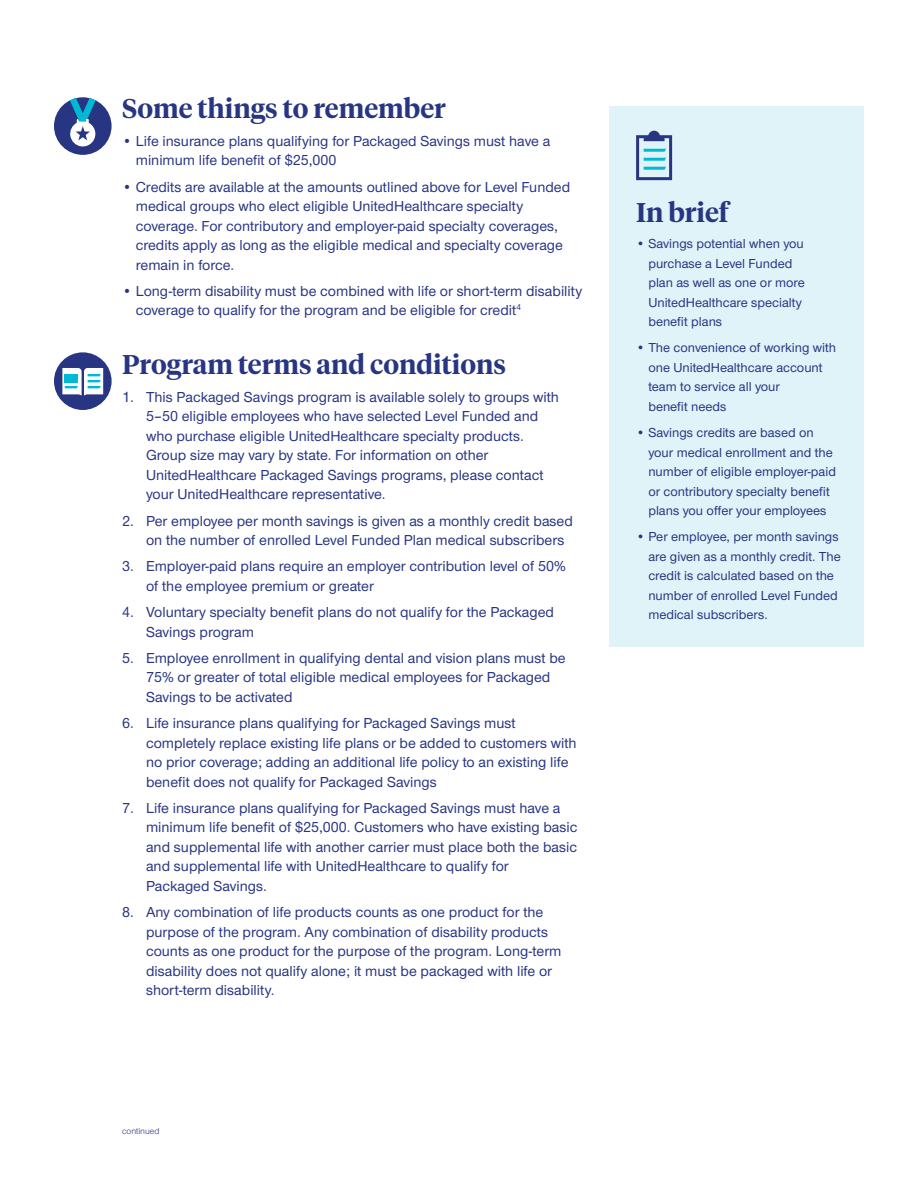
<style>
.page{position:relative;width:918px;height:1188px;background:#fff}
.page>*{position:absolute;margin:0;border:0;box-sizing:border-box;transform-origin:0 0}
.t1{font:600 27px "UHC Serif Headline";color:#283582}
.t2{font:500 15px/19.5px "UHC Sans";color:#283582}
.t3{font:500 13.5px/19.5px "UHC Sans";color:#283582}
.t4{font:9px "UHC Sans";color:#283582}
</style>
<div class="page">
<div style="left:609px;top:106px;width:255px;height:540px;background:#dff3f8"></div>
<svg style="left:636px;top:131px;width:36px;height:49px"></svg>
<div style="left:54px;top:97px;width:58px;height:58px;background:#283582;border-radius:50%"></div>
<svg style="left:69px;top:98px;width:27px;height:49px"></svg>
<div style="left:54px;top:352px;width:58px;height:58px;background:#283582;border-radius:50%"></div>
<svg style="left:62px;top:368px;width:41px;height:28px"></svg>
<div style="left:65px;top:374px;width:13px;height:8px;background:#00b9d4"></div>
<h1 class="t1" style="left:122px;top:90px;width:325px">Some things to remember</h1>
<p class="t2" style="left:136px;top:131px;width:416px;text-indent:-14px">• Life insurance plans qualifying for Packaged Savings must have a minimum life benefit of $25,000</p>
<p class="t2" style="left:136px;top:176px;width:436px;text-indent:-14px">• Credits are available at the amounts outlined above for Level Funded medical groups who elect eligible UnitedHealthcare specialty coverage. For contributory and employer-paid specialty coverages, credits apply as long as the eligible medical and specialty coverage remain in force.</p>
<p class="t2" style="left:136px;top:281px;width:448px;text-indent:-14px">• Long-term disability must be combined with life or short‑term disability coverage to qualify for the program and be eligible for credit<sup>4</sup></p>
<h1 class="t1" style="left:122px;top:346px;width:386px">Program terms and conditions</h1>
<p class="t2" style="left:146px;top:386px;width:414px;text-indent:-24px">1. This Packaged Savings program is available solely to groups with 5–50 eligible employees who have selected Level Funded and who purchase eligible UnitedHealthcare specialty products.<br>Group size may vary by state. For information on other UnitedHealthcare Packaged Savings programs, please contact your UnitedHealthcare representative.</p>
<p class="t2" style="left:146px;top:510px;width:428px;text-indent:-24px">2. Per employee per month savings is given as a monthly credit based on the number of enrolled Level Funded Plan medical subscribers</p>
<p class="t2" style="left:146px;top:556px;width:421px;text-indent:-24px">3. Employer-paid plans require an employer contribution level of 50% of the employee premium or greater</p>
<p class="t2" style="left:146px;top:602px;width:409px;text-indent:-24px">4. Voluntary specialty benefit plans do not qualify for the Packaged<br>Savings program</p>
<p class="t2" style="left:146px;top:647px;width:421px;text-indent:-24px">5. Employee enrollment in qualifying dental and vision plans must be<br>75% or greater of total eligible medical employees for Packaged<br>Savings to be activated</p>
<p class="t2" style="left:146px;top:713px;width:432px;text-indent:-24px">6. Life insurance plans qualifying for Packaged Savings must completely replace existing life plans or be added to customers with no prior coverage; adding an additional life policy to an existing life benefit does not qualify for Packaged Savings</p>
<p class="t2" style="left:146px;top:797px;width:433px;text-indent:-24px">7. Life insurance plans qualifying for Packaged Savings must have a minimum life benefit of $25,000. Customers who have existing basic and supplemental life with another carrier must place both the basic and supplemental life with UnitedHealthcare to qualify for<br>Packaged Savings.</p>
<p class="t2" style="left:146px;top:902px;width:417px;text-indent:-24px">8. Any combination of life products counts as one product for the purpose of the program. Any combination of disability products counts as one product for the purpose of the program. Long-term disability does not qualify alone; it must be packaged with life or short‑term disability.</p>
<p class="t4" style="left:122px;top:1125px;width:39px">continued</p>
<h1 class="t1" style="left:636px;top:194px;width:94px">In brief</h1>
<p class="t3" style="left:648px;top:233px;width:158px;text-indent:-12px">• Savings potential when you purchase a Level Funded plan as well as one or more<br>UnitedHealthcare specialty benefit plans</p>
<p class="t3" style="left:648px;top:338px;width:189px;text-indent:-12px">• The convenience of working with one UnitedHealthcare account team to service all your<br>benefit needs</p>
<p class="t3" style="left:648px;top:422px;width:189px;text-indent:-12px">• Savings credits are based on your medical enrollment and the number of eligible employer-paid or contributory specialty benefit plans you offer your employees</p>
<p class="t3" style="left:648px;top:527px;width:194px;text-indent:-12px">• Per employee, per month savings are given as a monthly credit. The credit is calculated based on the number of enrolled Level Funded medical subscribers.</p>
</div>
